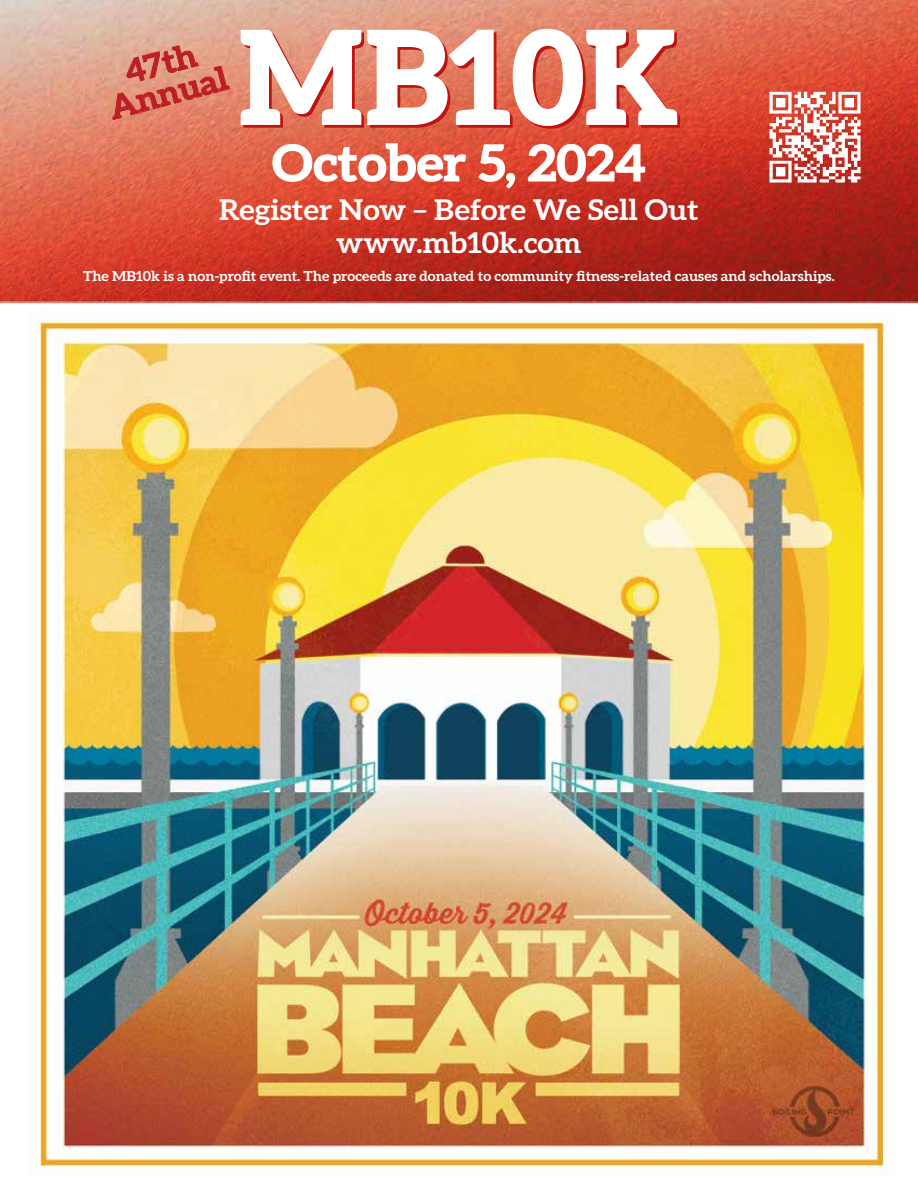
<style>
.page{position:relative;width:918px;height:1188px;background:#fff}
.page>*{position:absolute;margin:0;border:0;box-sizing:border-box;transform-origin:0 0}
.t1{font:700 125.85px "Aleo";letter-spacing:.02em;color:#fff}
.t2{font:700 49.5px "Aleo";color:#fff;scale:1.06 1}
.t3{font:700 32.25px/30.6px "Aleo";color:#bb1e24;text-align:center;scale:1.06 1}
.t4{font:700 28.65px/33.3px "Aleo";color:#fff;text-align:center;scale:1.06 1}
.t5{font:700 13.8px "Aleo";color:#fff;scale:1.06 1}
</style>
<div class="page">
<img style="left:28px;top:356px;width:865px;height:819px">
<img style="left:0;top:0;width:918px;height:356px">
<svg style="left:239px;top:26px;width:443px;height:105px"></svg>
<svg style="left:272px;top:143px;width:195px;height:40px;background:#e4715d"></svg>
<svg style="left:477px;top:144px;width:39px;height:46px;background:#e1614e"></svg>
<svg style="left:527px;top:143px;width:119px;height:40px;background:#df6253"></svg>
<svg style="left:113px;top:42px;width:117px;height:80px;background:#de8b74"></svg>
<img style="left:768px;top:90px;width:93px;height:93px">
<h1 class="t1" style="left:240px;top:5px;width:439px">MB10K</h1>
<h2 class="t2" style="left:272px;top:134px;width:353px">October 5, 2024</h2>
<h3 class="t4" style="left:219px;top:192px;width:454px">Register Now – Before We Sell Out www.mb10k.com</h3>
<p class="t5" style="left:83px;top:268px;width:711px">The MB10k is a non-profit event. The proceeds are donated to community fitness-related causes and scholarships.</p>
<h3 class="t3" style="left:98px;top:64px;width:116px;rotate:-15deg">47th<br>Annual</h3>
</div>
